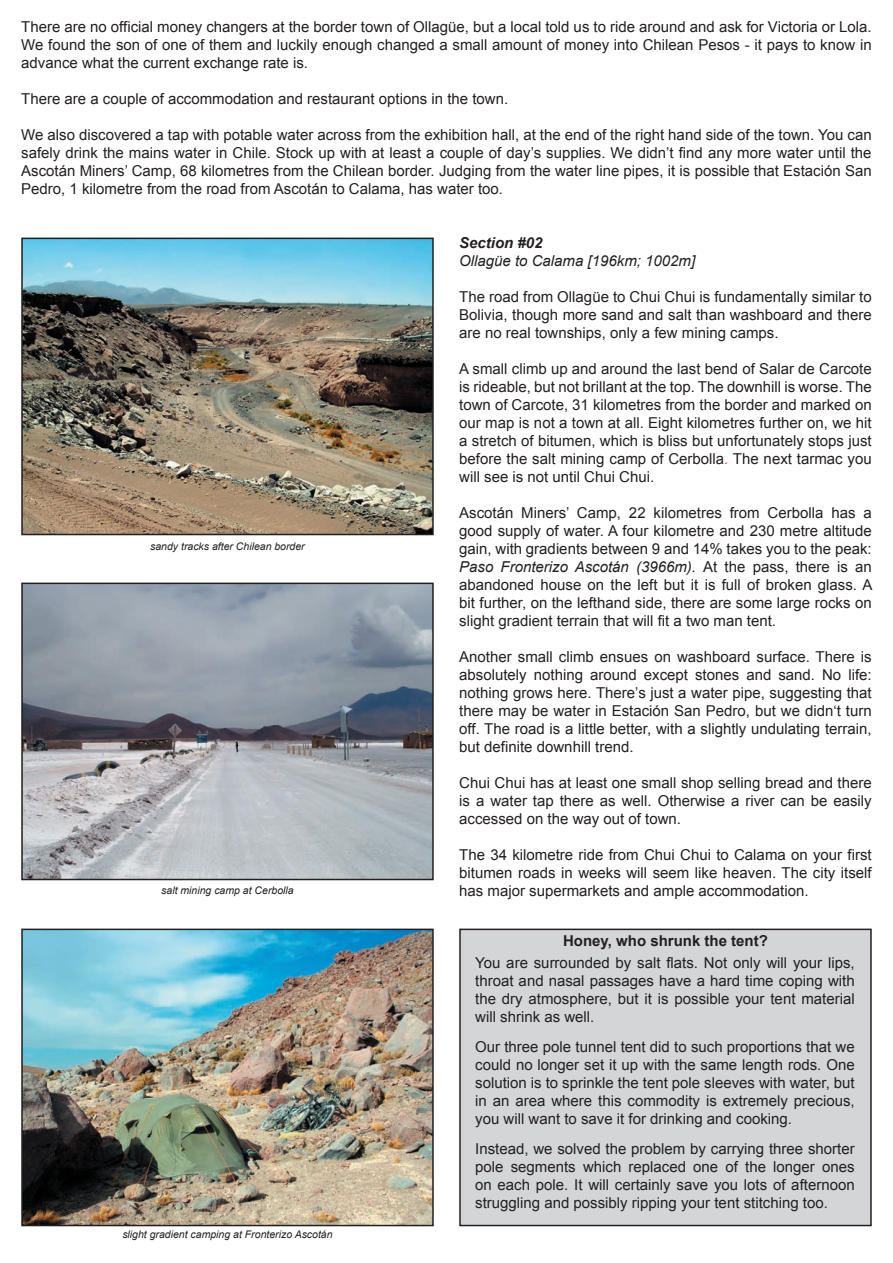
<style>
.page{position:relative;width:893px;height:1263px;background:#fff}
.page>*{position:absolute;margin:0;border:0;box-sizing:border-box;transform-origin:0 0}
.t1{font:15px/18px "Arial";color:#231f20;text-align:justify}
.t2{font:italic 15px/18px "Arial";color:#231f20}
.t3{font:700 15px "Arial";color:#231f20}
.t4{font:italic 10.5px "Arial";color:#231f20}
.s1{font-weight:700}
.s2{color:#f04c27}
.s3{font-style:italic}
</style>
<div class="page">
<div style="left:460px;top:929px;width:411px;height:296px;background:#d4d5d7"></div>
<div style="left:459px;top:928px;width:413px;height:298px;border:2px solid #231f20"></div>
<img style="left:24px;top:931px;width:407px;height:292px">
<div style="left:21px;top:928px;width:413px;height:298px;border:2px solid #231f20"></div>
<img style="left:24px;top:241px;width:407px;height:291px">
<div style="left:21px;top:238px;width:413px;height:297px;border:2px solid #231f20"></div>
<img style="left:24px;top:586px;width:407px;height:291px">
<div style="left:21px;top:583px;width:413px;height:297px;border:2px solid #231f20"></div>
<p class="t1" style="left:21px;top:18px;width:852px">There are no official money changers at the border town of Ollagüe, but a local told us to ride around and ask for Victoria or Lola.<br>We found the son of one of them and luckily enough changed a small amount of money into Chilean Pesos - it pays to know in advance what the current exchange rate is.</p>
<p class="t1" style="left:21px;top:90px;width:488px">There are a couple of accommodation and restaurant options in the town.</p>
<p class="t1" style="left:21px;top:126px;width:852px">We also discovered a tap with potable water across from the exhibition hall, at the end of the right hand side of the town. You can safely drink the mains water in Chile. Stock up with at least a couple of day’s supplies. We didn’t find any more water until the Ascotán Miners’ Camp, 68 kilometres from the Chilean border. Judging from the water line pipes, it is possible that Estación San Pedro, 1 kilometre from the road from Ascotán to Calama, has water too.</p>
<p class="t4" style="left:150px;top:540px;width:156px">sandy tracks after Chilean border</p>
<p class="t4" style="left:161px;top:883px;width:134px">salt mining camp at Cerbolla</p>
<p class="t4" style="left:122px;top:1228px;width:212px">slight gradient camping at Fronterizo Ascotán</p>
<p class="t2" style="left:459px;top:234px;width:237px"><span class="s1">Section #02<br></span>Ollagüe to Calama [196km; 1002m]</p>
<p class="t1" style="left:459px;top:288px;width:414px">The road from Ollagüe to Chui Chui is fundamentally similar to Bolivia, though more sand and salt than washboard and there are no real townships, only a few mining camps.</p>
<p class="t1" style="left:459px;top:360px;width:414px">A small climb up and around the last bend of Salar de Carcote is rideable, but not brillant at the top. The downhill is worse. The town of Carcote, 31 kilometres from the border and marked on our map is not a town at all. Eight kilometres further on, we hit a stretch of bitumen, which is bliss but unfortunately stops just before the salt mining camp of Cerbolla<span class="s2">.</span> The next tarmac you will see is not until Chui Chui.</p>
<p class="t1" style="left:459px;top:504px;width:415px">Ascotán Miners’ Camp, 22 kilometres from Cerbolla has a good supply of water. A four kilometre and 230 metre altitude gain, with gradients between 9 and 14% takes you to the peak:<br><span class="s3">Paso Fronterizo Ascotán (3966m).</span> At the pass, there is an abandoned house on the left but it is full of broken glass. A bit further, on the lefthand side, there are some large rocks on slight gradient terrain that will fit a two man tent.</p>
<p class="t1" style="left:459px;top:648px;width:414px">Another small climb ensues on washboard surface. There is absolutely nothing around except stones and sand. No life: nothing grows here. There’s just a water pipe, suggesting that there may be water in Estación San Pedro, but we didn‘t turn off. The road is a little better, with a slightly undulating terrain, but definite downhill trend.</p>
<p class="t1" style="left:459px;top:774px;width:414px">Chui Chui has at least one small shop selling bread and there is a water tap there as well. Otherwise a river can be easily accessed on the way out of town.</p>
<p class="t1" style="left:459px;top:846px;width:414px">The 34 kilometre ride from Chui Chui to Calama on your first bitumen roads in weeks will seem like heaven. The city itself has major supermarkets and ample accommodation.</p>
<p class="t3" style="left:563px;top:931px;width:206px">Honey, who shrunk the tent?</p>
<p class="t1" style="left:475px;top:954px;width:381px">You are surrounded by salt flats. Not only will your lips, throat and nasal passages have a hard time coping with the dry atmosphere, but it is possible your tent material will shrink as well.</p>
<p class="t1" style="left:475px;top:1038px;width:381px">Our three pole tunnel tent did to such proportions that we could no longer set it up with the same length rods. One solution is to sprinkle the tent pole sleeves with water, but in an area where this commodity is extremely precious, you will want to save it for drinking and cooking.</p>
<p class="t1" style="left:475px;top:1140px;width:381px">Instead, we solved the problem by carrying three shorter pole segments which replaced one of the longer ones on each pole. It will certainly save you lots of afternoon struggling and possibly ripping your tent stitching too.</p>
</div>
